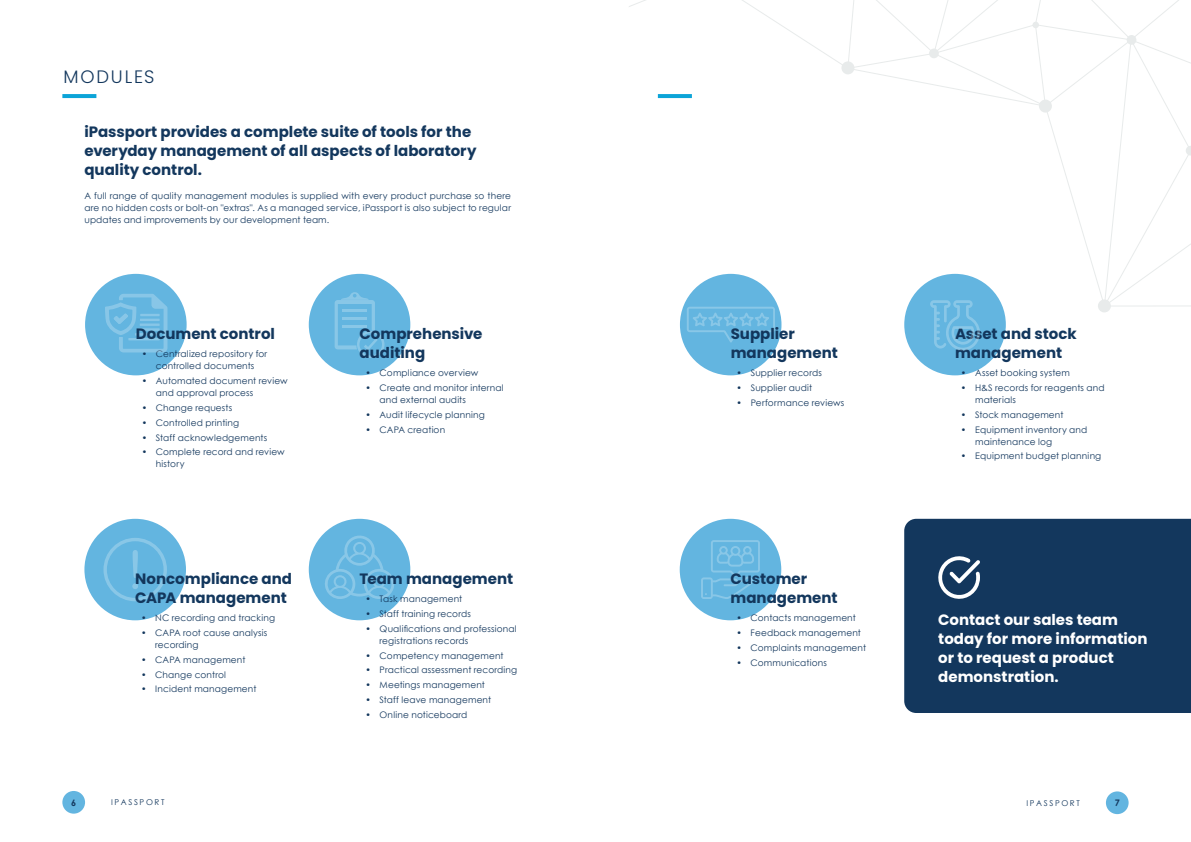
<style>
.page{position:relative;width:1191px;height:842px;background:#fff}
.page>*{position:absolute;margin:0;border:0;box-sizing:border-box;transform-origin:0 0}
.Heading{font:300 18px "Poppins";letter-spacing:.1em;color:#13375d}
.Headline_-_SemiBold{font:700 15px/19px "Poppins";color:#13375d}
.Headline_-_SemiBold-2{font:700 15px/19px "Poppins";color:#fff}
.Body_Text_-_Regular{font:9px/12px "Century Gothic";letter-spacing:.015em;color:#13375d}
.t1{font:700 9px "Century Gothic";color:#13375d}
.t2{font:8px "Century Gothic";letter-spacing:.2em;color:#13375d}
</style>
<div class="page">
<div style="left:309px;top:519px;width:101px;height:101px;background:#63b5e0;border-radius:50%"></div>
<div style="left:904px;top:274px;width:101px;height:101px;background:#63b5e0;border-radius:50%"></div>
<div style="left:85px;top:274px;width:102px;height:101px;background:#63b5e0;border-radius:50%"></div>
<svg style="left:325px;top:535px;width:69px;height:64px"></svg>
<div style="left:679px;top:519px;width:102px;height:101px;background:#63b5e0;border-radius:50%"></div>
<div style="left:309px;top:274px;width:101px;height:101px;background:#63b5e0;border-radius:50%"></div>
<svg style="left:62px;top:94px;width:34px;height:4px"></svg>
<svg style="left:334px;top:292px;width:50px;height:66px"></svg>
<svg style="left:701px;top:540px;width:59px;height:59px"></svg>
<svg style="left:629px;top:0;width:562px;height:313px"></svg>
<svg style="left:105px;top:294px;width:62px;height:58px"></svg>
<hr style="left:128px;top:338px;width:32px;height:2px;background:#fff">
<hr style="left:140px;top:323px;width:20px;height:3px;background:#fff">
<hr style="left:135px;top:333px;width:25px;height:3px;background:#fff">
<hr style="left:138px;top:328px;width:22px;height:3px;background:#fff">
<div style="left:84px;top:519px;width:102px;height:101px;background:#63b5e0;border-radius:50%"></div>
<svg style="left:103px;top:538px;width:64px;height:63px"></svg>
<div style="left:680px;top:274px;width:101px;height:101px;background:#63b5e0;border-radius:50%"></div>
<svg style="left:687px;top:307px;width:88px;height:36px"></svg>
<svg style="left:930px;top:300px;width:50px;height:51px"></svg>
<div style="left:904px;top:519px;width:287px;height:194px;background:#13375d"></div>
<svg style="left:935px;top:553px;width:45px;height:49px"></svg>
<div style="left:62px;top:791px;width:23px;height:23px;background:#63b5e0;border-radius:50%"></div>
<div style="left:1106px;top:791px;width:22px;height:23px;background:#63b5e0;border-radius:50%"></div>
<p class="Heading" style="left:63px;top:66px;width:93px">MODULES</p>
<p class="Headline_-_SemiBold" style="left:84px;top:122px;width:393px">iPassport provides a complete suite of tools for the everyday management of all aspects of laboratory quality control.</p>
<p class="Body_Text_-_Regular" style="left:84px;top:189px;width:428px;text-align:justify">A full range of quality management modules is supplied with every product purchase so there are no hidden costs or bolt-on "extras". As a managed service, iPassport is also subject to regular updates and improvements by our development team.</p>
<p class="Headline_-_SemiBold" style="left:136px;top:324px;width:141px">Document control</p>
<p class="Body_Text_-_Regular" style="left:142px;top:348px;width:127px;text-align:center">• Centralized repository for controlled documents</p>
<p class="Body_Text_-_Regular" style="left:156px;top:375px;width:133px;text-indent:-14px">• Automated document review and approval process</p>
<p class="Body_Text_-_Regular" style="left:142px;top:402px;width:92px">• Change requests</p>
<p class="Body_Text_-_Regular" style="left:142px;top:416px;width:99px">• Controlled printing</p>
<p class="Body_Text_-_Regular" style="left:142px;top:431px;width:127px">• Staff acknowledgements</p>
<p class="Body_Text_-_Regular" style="left:156px;top:446px;width:130px;text-indent:-14px">• Complete record and review history</p>
<p class="Headline_-_SemiBold" style="left:135px;top:569px;width:158px">Noncompliance and<br>CAPA management</p>
<p class="Body_Text_-_Regular" style="left:141px;top:612px;width:135px">• NC recording and tracking</p>
<p class="Body_Text_-_Regular" style="left:155px;top:626px;width:114px;text-indent:-14px">• CAPA root cause analysis recording</p>
<p class="Body_Text_-_Regular" style="left:141px;top:653px;width:106px">• CAPA management</p>
<p class="Body_Text_-_Regular" style="left:141px;top:668px;width:86px">• Change control</p>
<p class="Body_Text_-_Regular" style="left:141px;top:683px;width:117px">• Incident management</p>
<p class="Headline_-_SemiBold" style="left:359px;top:324px;width:124px">Comprehensive auditing</p>
<p class="Body_Text_-_Regular" style="left:365px;top:367px;width:114px">• Compliance overview</p>
<p class="Body_Text_-_Regular" style="left:379px;top:381px;width:126px;text-indent:-14px">• Create and monitor internal and external audits</p>
<p class="Body_Text_-_Regular" style="left:365px;top:408px;width:121px">• Audit lifecycle planning</p>
<p class="Body_Text_-_Regular" style="left:365px;top:423px;width:81px">• CAPA creation</p>
<p class="Headline_-_SemiBold" style="left:359px;top:569px;width:155px">Team management</p>
<p class="Body_Text_-_Regular" style="left:365px;top:593px;width:98px">• Task management</p>
<p class="Body_Text_-_Regular" style="left:365px;top:607px;width:107px">• Staff training records</p>
<p class="Body_Text_-_Regular" style="left:379px;top:622px;width:138px;text-indent:-14px">• Qualifications and professional registrations records</p>
<p class="Body_Text_-_Regular" style="left:365px;top:649px;width:140px">• Competency management</p>
<p class="Body_Text_-_Regular" style="left:365px;top:664px;width:153px">• Practical assessment recording</p>
<p class="Body_Text_-_Regular" style="left:365px;top:679px;width:121px">• Meetings management</p>
<p class="Body_Text_-_Regular" style="left:365px;top:694px;width:127px">• Staff leave management</p>
<p class="Body_Text_-_Regular" style="left:365px;top:708px;width:103px">• Online noticeboard</p>
<p class="Headline_-_SemiBold" style="left:730px;top:324px;width:109px">Supplier management</p>
<p class="Headline_-_SemiBold" style="left:955px;top:324px;width:123px">Asset and stock management</p>
<p class="Body_Text_-_Regular" style="left:736px;top:367px;width:87px">• Supplier records</p>
<p class="Body_Text_-_Regular" style="left:736px;top:381px;width:77px">• Supplier audit</p>
<p class="Body_Text_-_Regular" style="left:736px;top:396px;width:109px">• Performance reviews</p>
<p class="Body_Text_-_Regular" style="left:961px;top:367px;width:110px">• Asset booking system</p>
<p class="Body_Text_-_Regular" style="left:975px;top:381px;width:131px;text-indent:-14px">• H&amp;S records for reagents and materials</p>
<p class="Body_Text_-_Regular" style="left:961px;top:408px;width:104px">• Stock management</p>
<p class="Body_Text_-_Regular" style="left:975px;top:423px;width:114px;text-indent:-14px">• Equipment inventory and maintenance log</p>
<p class="Body_Text_-_Regular" style="left:961px;top:450px;width:142px">• Equipment budget planning</p>
<p class="Headline_-_SemiBold" style="left:730px;top:569px;width:109px">Customer management</p>
<p class="Body_Text_-_Regular" style="left:736px;top:612px;width:121px">• Contacts management</p>
<p class="Body_Text_-_Regular" style="left:736px;top:626px;width:126px">• Feedback management</p>
<p class="Body_Text_-_Regular" style="left:736px;top:641px;width:131px">• Complaints management</p>
<p class="Body_Text_-_Regular" style="left:736px;top:656px;width:92px">• Communications</p>
<p class="Headline_-_SemiBold-2" style="left:938px;top:610px;width:211px">Contact our sales team today for more information or to request a product demonstration.</p>
<p class="t1" style="left:71px;top:795px;width:7px">6</p>
<p class="t2" style="left:111px;top:797px;width:55px">IPASSPORT</p>
<p class="t2" style="left:1026px;top:797px;width:55px">IPASSPORT</p>
<p class="t1" style="left:1114px;top:796px;width:7px">7</p>
</div>
